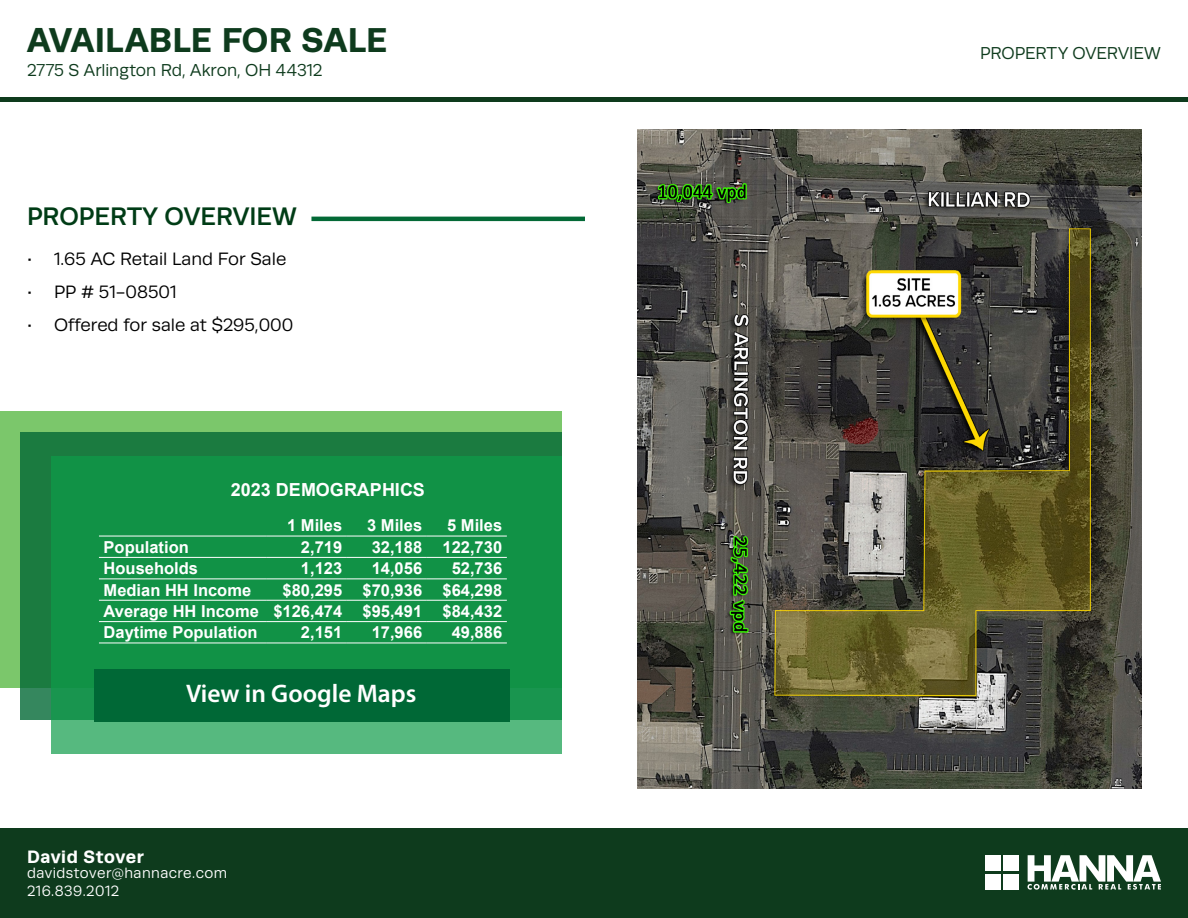
<style>
.page{position:relative;width:1188px;height:918px;background:#fff}
.page>*{position:absolute;margin:0;border:0;box-sizing:border-box;transform-origin:0 0}
.t1{font:700 34.65px "Runda";letter-spacing:.005em;color:#0e3b1d}
.t2{font:500 25.5px "Runda";color:#003c16}
.t3{font:600 25.5px "Myriad Pro";color:#fff}
.t4{font:18px "Runda";color:#000}
.t5{font:700 18px "Arial";color:#fff}
.t6{font:700 18px "Runda";letter-spacing:.03em;color:#fff}
.t7{font:17.4px "Runda";color:#0e3b1d}
.t8{font:700 16.5px/21.3px "Arial";color:#fff;text-align:justify}
.t9{font:15px/18px "Runda";letter-spacing:.03em;color:#fff}
</style>
<div class="page">
<img style="left:637px;top:130px;width:505px;height:658px">
<hr style="left:311px;top:217px;width:274px;height:4px;background:#036936">
<div style="left:0;top:411px;width:562px;height:277px;background:#7bc76b"></div>
<div style="left:21px;top:432px;width:541px;height:288px;background:#1b7b40"></div>
<svg style="left:51px;top:456px;width:511px;height:297px;background:#1b974e"></svg>
<hr style="left:99px;top:536px;width:168px;height:1px;background:#fff">
<hr style="left:99px;top:557px;width:168px;height:1px;background:#fff">
<hr style="left:267px;top:557px;width:80px;height:1px;background:#fff">
<hr style="left:347px;top:557px;width:80px;height:1px;background:#fff">
<hr style="left:427px;top:557px;width:80px;height:1px;background:#fff">
<hr style="left:99px;top:579px;width:168px;height:1px;background:#fff">
<hr style="left:267px;top:579px;width:80px;height:1px;background:#fff">
<hr style="left:347px;top:579px;width:80px;height:1px;background:#fff">
<hr style="left:427px;top:579px;width:80px;height:1px;background:#fff">
<hr style="left:99px;top:600px;width:168px;height:1px;background:#fff">
<hr style="left:267px;top:600px;width:80px;height:1px;background:#fff">
<hr style="left:347px;top:600px;width:80px;height:1px;background:#fff">
<hr style="left:427px;top:600px;width:80px;height:1px;background:#fff">
<hr style="left:99px;top:621px;width:168px;height:1px;background:#fff">
<hr style="left:267px;top:621px;width:80px;height:1px;background:#fff">
<hr style="left:347px;top:621px;width:80px;height:1px;background:#fff">
<hr style="left:427px;top:621px;width:80px;height:1px;background:#fff">
<hr style="left:99px;top:643px;width:168px;height:1px;background:#fff">
<hr style="left:267px;top:643px;width:80px;height:1px;background:#fff">
<hr style="left:347px;top:643px;width:80px;height:1px;background:#fff">
<hr style="left:427px;top:643px;width:80px;height:1px;background:#fff">
<hr style="left:267px;top:536px;width:80px;height:1px;background:#fff">
<hr style="left:347px;top:536px;width:80px;height:1px;background:#fff">
<hr style="left:427px;top:536px;width:80px;height:1px;background:#fff">
<div style="left:95px;top:669px;width:415px;height:53px;background:#006836"></div>
<div style="left:0;top:828px;width:1188px;height:90px;background:#0e3b1d"></div>
<div style="left:0;top:97px;width:1188px;height:5px;background:#0e3b1d"></div>
<svg style="left:1027px;top:855px;width:134px;height:35px"></svg>
<div style="left:985px;top:855px;width:15px;height:16px;background:#fff"></div>
<div style="left:1004px;top:855px;width:15px;height:16px;background:#fff"></div>
<div style="left:985px;top:874px;width:15px;height:16px;background:#fff"></div>
<div style="left:1004px;top:874px;width:15px;height:16px;background:#fff"></div>
<h1 class="t1" style="left:27px;top:20px;width:362px">AVAILABLE FOR SALE</h1>
<p class="t7" style="left:27px;top:60px;width:297px">2775 S Arlington Rd, Akron, OH 44312</p>
<h2 class="t2" style="left:27px;top:202px;width:271px">PROPERTY OVERVIEW</h2>
<p class="t4" style="left:27px;top:249px;width:261px">• 1.65 AC Retail Land For Sale</p>
<p class="t4" style="left:27px;top:282px;width:151px">• PP # 51-08501</p>
<p class="t4" style="left:27px;top:315px;width:268px">• Offered for sale at $295,000</p>
<p class="t5" style="left:231px;top:477px;width:196px">2023 DEMOGRAPHICS</p>
<p class="t8" style="left:287px;top:515px;width:57px">1 Miles</p>
<p class="t8" style="left:367px;top:515px;width:57px">3 Miles</p>
<p class="t8" style="left:447px;top:515px;width:57px">5 Miles</p>
<p class="t8" style="left:104px;top:536px;width:87px">Population</p>
<p class="t8" style="left:301px;top:536px;width:43px">2,719</p>
<p class="t8" style="left:372px;top:536px;width:132px">32,188 122,730</p>
<p class="t8" style="left:104px;top:558px;width:96px">Households</p>
<p class="t8" style="left:301px;top:558px;width:43px">1,123</p>
<p class="t8" style="left:372px;top:558px;width:52px">14,056</p>
<p class="t8" style="left:452px;top:558px;width:52px">52,736</p>
<p class="t8" style="left:104px;top:579px;width:149px">Median HH Income</p>
<p class="t8" style="left:104px;top:579px;width:400px;text-indent:179px">$80,295 $70,936 $64,298<br>Average HH Income $126,474 $95,491 $84,432<br>Daytime Population</p>
<p class="t8" style="left:301px;top:622px;width:43px">2,151</p>
<p class="t8" style="left:372px;top:622px;width:52px">17,966</p>
<p class="t8" style="left:452px;top:622px;width:52px">49,886</p>
<h2 class="t3" style="left:186px;top:677px;width:232px">View in Google Maps</h2>
<p class="t6" style="left:27px;top:846px;width:118px">David Stover</p>
<p class="t9" style="left:27px;top:864px;width:202px">davidstover@hannacre.com<br>216.839.2012</p>
<p class="t7" style="left:980px;top:43px;width:182px">PROPERTY OVERVIEW</p>
</div>
